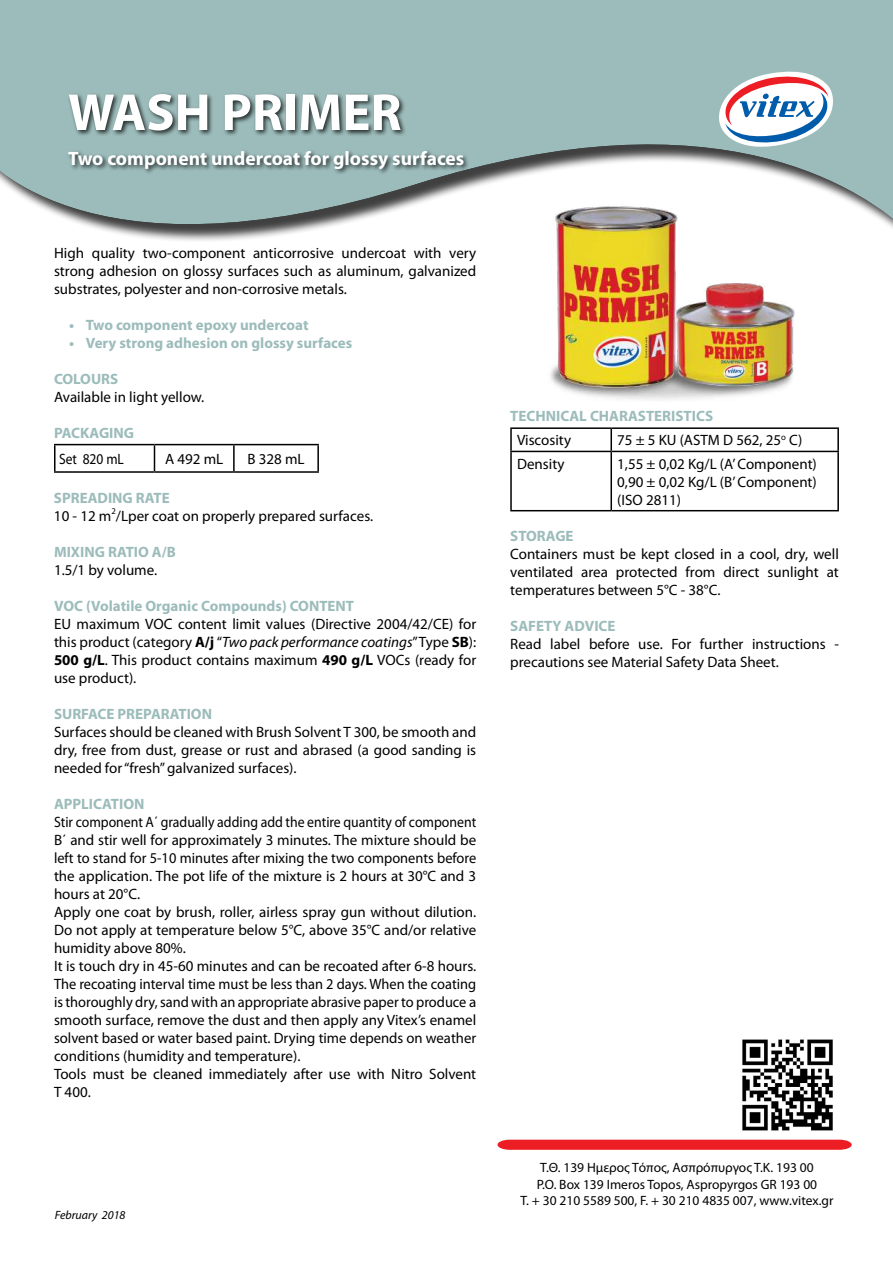
<style>
.page{position:relative;width:893px;height:1263px;background:#fff}
.page>*{position:absolute;margin:0;border:0;box-sizing:border-box;transform-origin:0 0}
.t1{font:700 52.5px "Myriad Pro";color:#fff}
.t2{font:700 19.5px "Myriad Pro";color:#fff}
.t3{font:15px/18px "Myriad Pro";color:#000;text-align:justify}
.t4{font:15px/18px "Myriad Pro";color:#000;scale:.92 1}
.t5{font:700 15px "Myriad Pro";color:#9cbcbb}
.t6{font:15px "Myriad Pro";color:#000;scale:.9 1}
.t7{font:13.5px/16.2px "Myriad Pro";color:#000;text-align:center}
.t8{font:italic 12px "Myriad Pro";color:#000}
.s1{font-weight:700;color:#9cbcbb}
.s2{font-weight:700}
.s3{font-style:italic}
</style>
<div class="page">
<img style="left:742px;top:1039px;width:91px;height:92px">
<svg style="left:497px;top:1140px;width:355px;height:10px;background:#ed252b"></svg>
<div style="left:0;top:0;width:893px;height:251px;background:#000;opacity:.75"></div>
<div style="left:0;top:0;width:893px;height:234px;background:#000;opacity:.75"></div>
<svg style="left:716px;top:67px;width:123px;height:88px"></svg>
<svg style="left:762px;top:93px;width:7px;height:6px"></svg>
<hr style="left:54px;top:444px;width:100px;height:1px;background:#000">
<hr style="left:54px;top:445px;width:2px;height:26px;background:#000">
<hr style="left:154px;top:444px;width:80px;height:1px;background:#000">
<svg style="left:154px;top:445px;width:1px;height:26px"></svg>
<hr style="left:234px;top:444px;width:85px;height:1px;background:#000">
<hr style="left:233px;top:445px;width:2px;height:26px;background:#000">
<hr style="left:317px;top:445px;width:2px;height:26px;background:#000">
<hr style="left:54px;top:471px;width:100px;height:2px;background:#000">
<hr style="left:154px;top:471px;width:80px;height:2px;background:#000">
<hr style="left:234px;top:471px;width:85px;height:2px;background:#000">
<hr style="left:510px;top:427px;width:101px;height:2px;background:#000">
<hr style="left:510px;top:429px;width:2px;height:22px;background:#000">
<hr style="left:611px;top:427px;width:228px;height:2px;background:#000">
<hr style="left:610px;top:429px;width:2px;height:22px;background:#000">
<hr style="left:837px;top:429px;width:2px;height:22px;background:#000">
<hr style="left:510px;top:451px;width:101px;height:1px;background:#000">
<hr style="left:510px;top:452px;width:2px;height:58px;background:#000">
<hr style="left:611px;top:451px;width:228px;height:1px;background:#000">
<hr style="left:610px;top:452px;width:2px;height:58px;background:#000">
<hr style="left:837px;top:452px;width:2px;height:58px;background:#000">
<hr style="left:510px;top:510px;width:101px;height:1px;background:#000">
<hr style="left:611px;top:510px;width:228px;height:1px;background:#000">
<div style="left:66px;top:92px;width:404px;height:83px;background:#000;opacity:.75"></div>
<img style="left:541px;top:178px;width:268px;height:222px">
<h1 class="t1" style="left:68px;top:78px;width:335px">WASH PRIMER</h1>
<h2 class="t2" style="left:68px;top:145px;width:398px">Two component undercoat for glossy surfaces</h2>
<p class="t3" style="left:54px;top:244px;width:424px">High quality two-component anticorrosive undercoat with very strong adhesion on glossy surfaces such as aluminum, galvanized substrates, polyester and non-corrosive metals.</p>
<p class="t5" style="left:69px;top:315px;width:241px">• Two component epoxy undercoat</p>
<p class="t5" style="left:69px;top:333px;width:285px">• Very strong adhesion on glossy surfaces</p>
<p class="t5" style="left:54px;top:369px;width:66px">COLOURS</p>
<p class="t3" style="left:54px;top:388px;width:152px">Available in light yellow.</p>
<p class="t5" style="left:54px;top:423px;width:82px">PACKAGING</p>
<p class="t6" style="left:59px;top:450px;width:74px">Set 820 mL</p>
<p class="t3" style="left:165px;top:450px;width:60px">Α 492 mL</p>
<p class="t3" style="left:247px;top:450px;width:59px">B 328 mL</p>
<p class="t3" style="left:54px;top:488px;width:321px"><span class="s1">SPREADING RATE<br></span>10 - 12 m<sup>2</sup>/Lper coat on properly prepared surfaces.</p>
<p class="t5" style="left:54px;top:542px;width:123px">MIXING RATIO Α/Β</p>
<p class="t3" style="left:54px;top:560px;width:105px">1.5/1 by volume.</p>
<p class="t5" style="left:54px;top:596px;width:302px">VOC (Volatile Organic Compounds) CONTENT</p>
<p class="t3" style="left:54px;top:614px;width:424px">EU maximum VOC content limit values (Directive 2004/42/CE) for this product (category <span class="s2">A/j</span> “<span class="s3">Two pack performance coatings</span>” Type <span class="s2">SB</span>):<br><span class="s2">500 g/L</span>. This product contains maximum <span class="s2">490 g/L</span> VOCs (ready for use product).</p>
<p class="t5" style="left:54px;top:704px;width:160px">SURFACE PREPARATION</p>
<p class="t3" style="left:54px;top:722px;width:424px">Surfaces should be cleaned with Brush Solvent T 300, be smooth and dry, free from dust, grease or rust and abrased (a good sanding is needed for “fresh” galvanized surfaces).</p>
<p class="t5" style="left:54px;top:794px;width:92px">APPLICATION</p>
<p class="t4" style="left:54px;top:812px;width:460px">Stir component A΄ gradually adding add the entire quantity of component B΄ and stir well for approximately 3 minutes. The mixture should be left to stand for 5-10 minutes after mixing the two components before the application. The pot life of the mixture is 2 hours at 30°C and 3 hours at 20°C.<br>Apply one coat by brush, roller, airless spray gun without dilution.<br>Do not apply at temperature below 5°C, above 35°C and/or relative humidity above 80%.<br>It is touch dry in 45-60 minutes and can be recoated after 6-8 hours.<br>The recoating interval time must be less than 2 days. When the coating is thoroughly dry, sand with an appropriate abrasive paper to produce a smooth surface, remove the dust and then apply any Vitex’s enamel solvent based or water based paint. Drying time depends on weather conditions (humidity and temperature).<br>Tools must be cleaned immediately after use with Nitro Solvent T 400.</p>
<p class="t8" style="left:55px;top:1208px;width:72px">February 2018</p>
<p class="t5" style="left:510px;top:407px;width:204px">TECHNICAL CHARASTERISTICS</p>
<p class="t3" style="left:517px;top:431px;width:56px">Viscosity</p>
<p class="t3" style="left:617px;top:431px;width:187px">75 ± 5 KU (ASTM D 562, 25<sup>ο</sup> C)</p>
<p class="t3" style="left:517px;top:454px;width:49px">Density</p>
<p class="t3" style="left:617px;top:454px;width:201px">1,55 ± 0,02 Kg/L (A’ Component)<br>0,90 ± 0,02 Kg/L (B’ Component) (ISO 2811)</p>
<p class="t5" style="left:510px;top:527px;width:65px">STORAGE</p>
<p class="t3" style="left:510px;top:545px;width:330px">Containers must be kept closed in a cool, dry, well ventilated area protected from direct sunlight at temperatures between 5°C - 38°C.</p>
<p class="t5" style="left:510px;top:617px;width:107px">SAFETY ADVICE</p>
<p class="t3" style="left:510px;top:635px;width:330px">Read label before use. For further instructions - precautions see Material Safety Data Sheet.</p>
<p class="t7" style="left:520px;top:1159px;width:315px">Τ.Θ. 139 Ημερος Τόπος, Ασπρόπυργος Τ.Κ. 193 00<br>P.O. Box 139 Imeros Topos, Aspropyrgos GR 193 00<br>T. + 30 210 5589 500, F. + 30 210 4835 007, www.vitex.gr</p>
</div>
